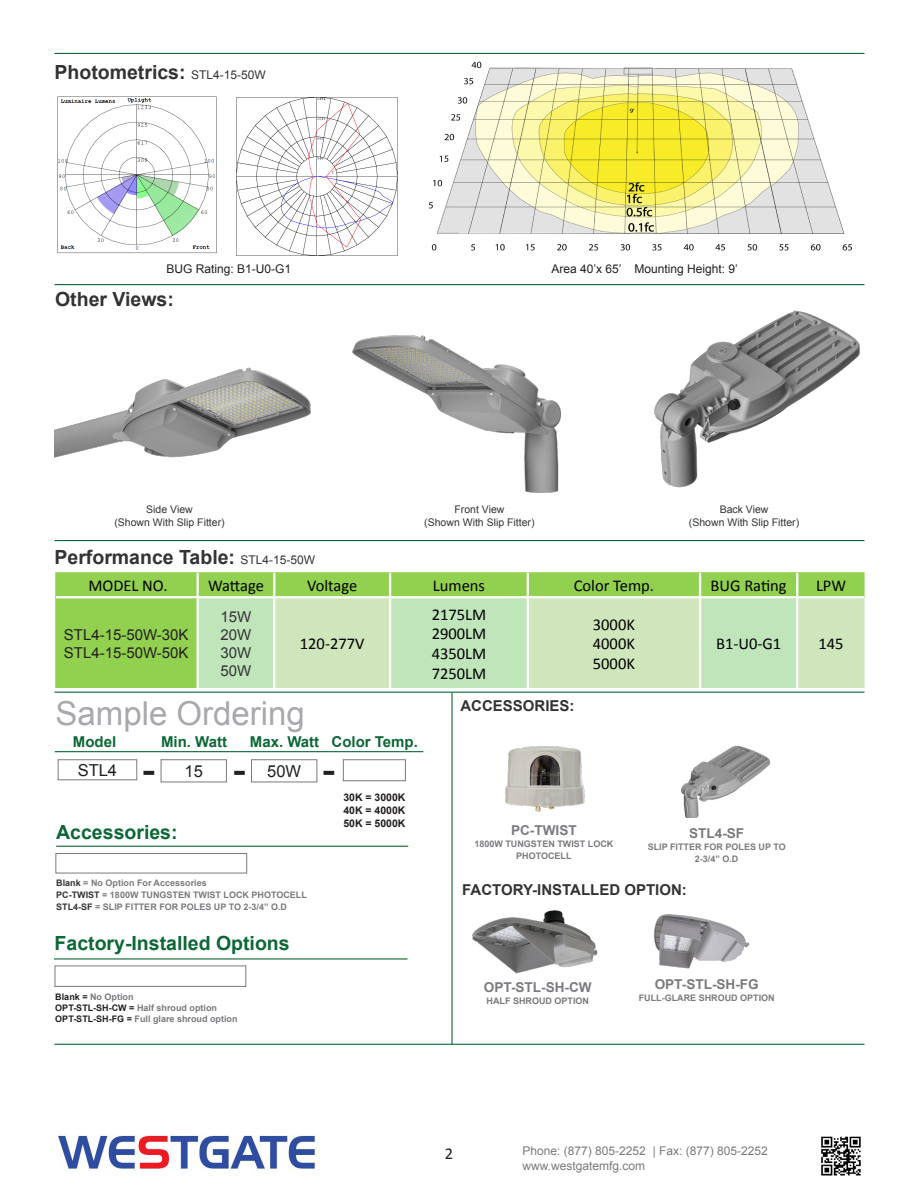
<style>
.page{position:relative;width:918px;height:1188px;background:#fff}
.page>*{position:absolute;margin:0;border:0;box-sizing:border-box;transform-origin:0 0}
.t1{font:33px "Arial";color:#a8a9ad}
.t2{font:700 28.5px "Verdana";color:#231f20}
.t3{font:700 19.5px "Arial";color:#333}
.t4{font:700 19.5px "Arial";color:#0d6736}
.t5{font:16.5px "Calibri";color:#000}
.t6{font:16.5px "Arial";color:#231f20}
.t7{font:16.5px "Calibri";color:#231f20}
.t8{font:700 15px "Arial";color:#333}
.t9{font:700 15px "Arial";color:#0d6736}
.t10{font:15px "Arial";color:#231f20}
.t11{font:15px "Arial";color:#333}
.t12{font:700 13.65px "Arial";color:#7a7b7e}
.t13{font:12px "Arial";color:#787a7d}
.t14{font:12px "Arial";color:#231f20}
.t15{font:10.5px "Arial";color:#333}
.t16{font:700 10.5px "Arial";color:#231f20}
.t17{font:700 9px/12px "Arial";color:#7a7b7e;text-align:center}
.t18{font:700 9px "Arial";color:#787a7d}
.s1{font-weight:400;font-size:12px}
.s2{color:#323332}
.s3{color:#231f20}
</style>
<div class="page">
<hr style="left:55px;top:540px;width:810px;height:1px;background:#0d6736">
<hr style="left:55px;top:284px;width:810px;height:1px;background:#0d6736">
<hr style="left:55px;top:53px;width:810px;height:1px;background:#0d6736">
<hr style="left:55px;top:692px;width:810px;height:1px;background:#0d6736">
<hr style="left:55px;top:1044px;width:810px;height:1px;background:#0d6736">
<img style="left:429px;top:61px;width:424px;height:190px">
<img style="left:236px;top:97px;width:162px;height:159px">
<img style="left:57px;top:96px;width:160px;height:158px">
<div style="left:55px;top:572px;width:810px;height:116px;background:#92d050"></div>
<div style="left:199px;top:598px;width:74px;height:90px;background:#c0e5bb"></div>
<svg style="left:275px;top:597px;width:590px;height:91px;background:#c9e5bb"></svg>
<hr style="left:197px;top:573px;width:2px;height:23px;background:#fff">
<hr style="left:273px;top:573px;width:2px;height:23px;background:#fff">
<hr style="left:389px;top:573px;width:2px;height:23px;background:#fff">
<hr style="left:527px;top:573px;width:2px;height:23px;background:#fff">
<hr style="left:699px;top:573px;width:2px;height:23px;background:#fff">
<hr style="left:796px;top:573px;width:2px;height:23px;background:#fff">
<hr style="left:197px;top:598px;width:2px;height:90px;background:#fff">
<hr style="left:273px;top:598px;width:2px;height:90px;background:#fff">
<hr style="left:389px;top:598px;width:2px;height:90px;background:#fff">
<hr style="left:527px;top:598px;width:2px;height:90px;background:#fff">
<hr style="left:699px;top:598px;width:2px;height:90px;background:#fff">
<hr style="left:796px;top:598px;width:2px;height:90px;background:#fff">
<hr style="left:56px;top:596px;width:142px;height:2px;background:#fff">
<hr style="left:198px;top:596px;width:76px;height:2px;background:#fff">
<hr style="left:274px;top:596px;width:116px;height:2px;background:#fff">
<hr style="left:390px;top:596px;width:138px;height:2px;background:#fff">
<hr style="left:528px;top:596px;width:172px;height:2px;background:#fff">
<hr style="left:700px;top:596px;width:97px;height:2px;background:#fff">
<hr style="left:797px;top:596px;width:67px;height:2px;background:#fff">
<div style="left:58px;top:759px;width:79px;height:21px;border:1px solid #787a7d"></div>
<div style="left:161px;top:759px;width:66px;height:23px;border:1px solid #787a7d"></div>
<div style="left:251px;top:759px;width:66px;height:23px;border:1px solid #787a7d"></div>
<div style="left:343px;top:759px;width:63px;height:22px;background:#fff;border:1px solid #787a7d"></div>
<hr style="left:55px;top:751px;width:368px;height:1px;background:#0d6736">
<img style="left:505px;top:746px;width:80px;height:66px">
<img style="left:472px;top:910px;width:126px;height:64px">
<img style="left:653px;top:914px;width:97px;height:55px">
<hr style="left:54px;top:958px;width:354px;height:2px;background:#0d6736">
<div style="left:55px;top:966px;width:191px;height:21px;background:#fff;border:1px solid #787a7d"></div>
<hr style="left:451px;top:693px;width:2px;height:352px;background:#0d6736">
<img style="left:58px;top:1135px;width:257px;height:35px">
<img style="left:821px;top:1136px;width:40px;height:40px">
<img style="left:55px;top:367px;width:256px;height:91px">
<img style="left:654px;top:310px;width:206px;height:178px">
<img style="left:352px;top:335px;width:209px;height:158px">
<div style="left:55px;top:853px;width:192px;height:20px;background:#fff;border:1px solid #787a7d"></div>
<hr style="left:56px;top:846px;width:352px;height:1px;background:#0d6736">
<img style="left:681px;top:745px;width:90px;height:73px">
<p class="t3" style="left:55px;top:60px;width:213px">Photometrics: <span class="s1">STL4-15-50W</span></p>
<p class="t14" style="left:167px;top:261px;width:126px">BUG Rating: B1-U0-G1</p>
<p class="t14" style="left:551px;top:261px;width:188px">Area 40’x 65’ Mounting Height: 9’</p>
<p class="t3" style="left:55px;top:286px;width:120px">Other Views:</p>
<p class="t15" style="left:146px;top:503px;width:48px">Side View</p>
<p class="t15" style="left:114px;top:515px;width:112px">(Shown With Slip Fitter)</p>
<p class="t3" style="left:55px;top:545px;width:262px">Performance Table: <span class="s1">STL4-15-50W</span></p>
<p class="t15" style="left:454px;top:503px;width:51px">Front View</p>
<p class="t15" style="left:424px;top:515px;width:112px">(Shown With Slip Fitter)</p>
<p class="t15" style="left:720px;top:503px;width:50px">Back View</p>
<p class="t15" style="left:689px;top:515px;width:112px">(Shown With Slip Fitter)</p>
<p class="t5" style="left:88px;top:574px;width:81px">MODEL NO.</p>
<p class="t5" style="left:208px;top:574px;width:57px">Wattage</p>
<p class="t5" style="left:307px;top:574px;width:52px">Voltage</p>
<p class="t5" style="left:433px;top:574px;width:54px">Lumens</p>
<p class="t5" style="left:574px;top:574px;width:82px">Color Temp.</p>
<p class="t5" style="left:711px;top:574px;width:78px">BUG Rating</p>
<p class="t5" style="left:816px;top:574px;width:32px">LPW</p>
<p class="t10" style="left:64px;top:625px;width:126px">STL4-15-50W-30K</p>
<p class="t10" style="left:64px;top:643px;width:126px">STL4-15-50W-50K</p>
<p class="t5" style="left:432px;top:603px;width:56px">2175LM</p>
<p class="t5" style="left:432px;top:623px;width:56px">2900LM</p>
<p class="t5" style="left:432px;top:642px;width:56px">4350LM</p>
<p class="t5" style="left:432px;top:662px;width:56px">7250LM</p>
<p class="t11" style="left:221px;top:607px;width:32px">15W</p>
<p class="t11" style="left:221px;top:625px;width:32px">20W</p>
<p class="t11" style="left:221px;top:643px;width:32px">30W</p>
<p class="t11" style="left:221px;top:661px;width:32px">50W</p>
<p class="t5" style="left:593px;top:613px;width:44px">3000K</p>
<p class="t5" style="left:593px;top:632px;width:44px">4000K</p>
<p class="t5" style="left:593px;top:652px;width:44px">5000K</p>
<p class="t5" style="left:300px;top:632px;width:66px">120-277V</p>
<p class="t5" style="left:716px;top:632px;width:67px">B1-U0-G1</p>
<p class="t5" style="left:819px;top:632px;width:27px">145</p>
<p class="t1" style="left:56px;top:691px;width:251px">Sample Ordering</p>
<p class="t9" style="left:73px;top:732px;width:45px">Model</p>
<p class="t9" style="left:161px;top:732px;width:68px">Min. Watt</p>
<p class="t9" style="left:250px;top:732px;width:71px">Max. Watt</p>
<p class="t9" style="left:332px;top:732px;width:88px">Color Temp.</p>
<p class="t6" style="left:78px;top:759px;width:41px">STL4</p>
<p class="t6" style="left:185px;top:760px;width:20px">15</p>
<p class="t6" style="left:267px;top:760px;width:35px">50W</p>
<p class="t2" style="left:142px;top:753px;width:15px">-</p>
<p class="t2" style="left:233px;top:753px;width:15px">-</p>
<p class="t2" style="left:322px;top:753px;width:15px">-</p>
<p class="t4" style="left:56px;top:819px;width:123px">Accessories:</p>
<p class="t16" style="left:343px;top:791px;width:64px">30K = 3000K</p>
<p class="t16" style="left:343px;top:803px;width:64px">40K = 4000K</p>
<p class="t16" style="left:343px;top:816px;width:64px">50K = 5000K</p>
<p class="t17" style="left:56px;top:877px;width:152px"><span class="s2">Blank</span> = No Option For Accessories</p>
<p class="t17" style="left:56px;top:889px;width:252px"><span class="s2">PC-TWIST</span> = 1800W TUNGSTEN TWIST LOCK PHOTOCELL</p>
<p class="t17" style="left:56px;top:901px;width:232px"><span class="s2">STL4-SF</span> = SLIP FITTER FOR POLES UP TO 2-3/4” O.D</p>
<p class="t4" style="left:55px;top:930px;width:237px">Factory-Installed Options</p>
<p class="t18" style="left:55px;top:991px;width:80px"><span class="s3">Blank =</span> No Option</p>
<p class="t18" style="left:55px;top:1002px;width:163px"><span class="s3">OPT-STL-SH-CW =</span> Half shroud option</p>
<p class="t18" style="left:55px;top:1013px;width:184px"><span class="s3">OPT-STL-SH-FG =</span> Full glare shroud option</p>
<p class="t8" style="left:460px;top:696px;width:116px">ACCESSORIES:</p>
<p class="t12" style="left:511px;top:822px;width:67px">PC-TWIST</p>
<p class="t17" style="left:474px;top:839px;width:141px">1800W TUNGSTEN TWIST LOCK<br>PHOTOCELL</p>
<p class="t12" style="left:689px;top:824px;width:57px">STL4-SF</p>
<p class="t17" style="left:648px;top:841px;width:140px">SLIP FITTER FOR POLES UP TO<br>2-3/4” O.D</p>
<p class="t8" style="left:462px;top:880px;width:226px">FACTORY-INSTALLED OPTION:</p>
<p class="t12" style="left:484px;top:978px;width:109px">OPT-STL-SH-CW</p>
<p class="t17" style="left:487px;top:995px;width:104px">HALF SHROUD OPTION</p>
<p class="t12" style="left:655px;top:976px;width:106px">OPT-STL-SH-FG</p>
<p class="t17" style="left:639px;top:993px;width:137px">FULL-GLARE SHROUD OPTION</p>
<p class="t7" style="left:445px;top:1142px;width:10px">2</p>
<p class="t13" style="left:523px;top:1143px;width:247px">Phone: (877) 805-2252 | Fax: (877) 805-2252</p>
<p class="t13" style="left:523px;top:1158px;width:124px">www.westgatemfg.com</p>
</div>
